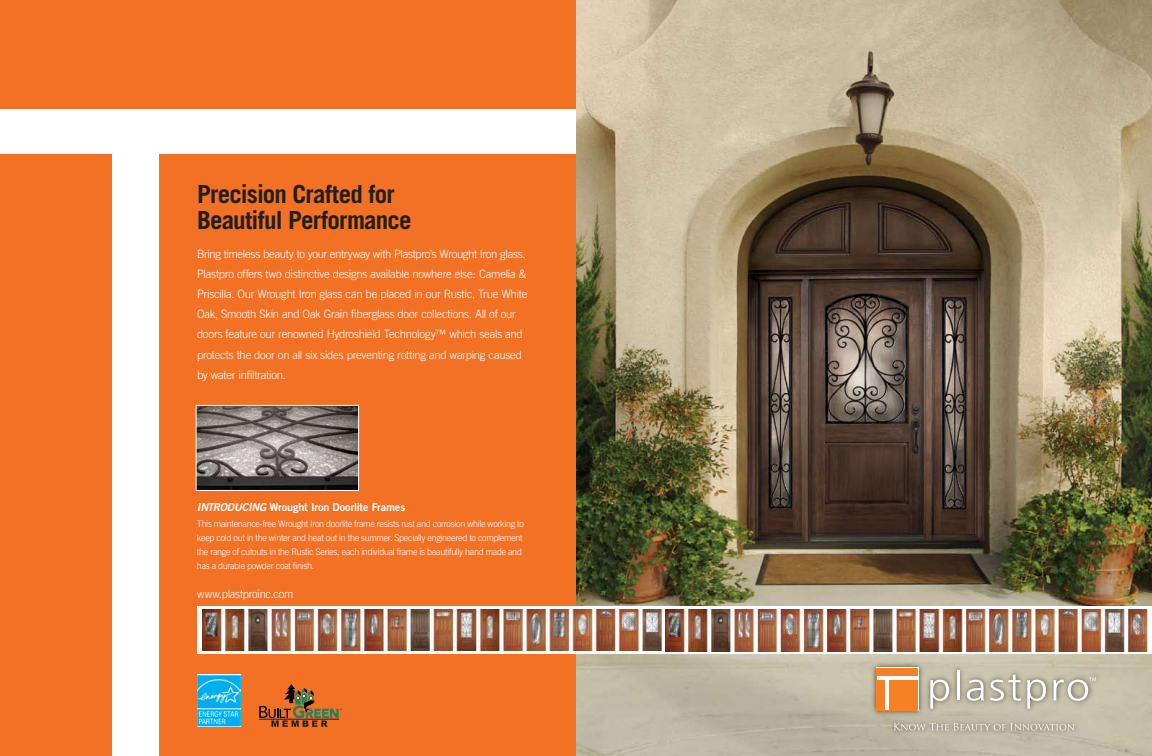
<style>
.page{position:relative;width:1152px;height:756px;background:#f37125}
.page>*{position:absolute;margin:0;border:0;box-sizing:border-box;transform-origin:0 0}
.t1{font:700 25px/26.2px "Trade Gothic";letter-spacing:-.035em;color:#231f20}
.t2{font:300 11.5px/20.2px "Trade Gothic";letter-spacing:-.025em;color:#fff}
.t3{font:11px "Trade Gothic Bold Two";letter-spacing:-.005em;color:#fff}
.t4{font:300 9.2px/14px "Trade Gothic";letter-spacing:-.035em;color:#fff}
.s1{font-style:italic}
</style>
<div class="page">
<div style="left:0;top:109px;width:753px;height:45px;background:#fff"></div>
<img style="left:576px;top:0;width:576px;height:756px">
<div style="left:112px;top:121px;width:46px;height:635px;background:#fff"></div>
<div style="left:676px;top:606px;width:476px;height:48px;background:linear-gradient(to right,#fff,#fff)"></div>
<div style="left:197px;top:606px;width:486px;height:48px;background:#fff"></div>
<img style="left:197px;top:675px;width:44px;height:52px">
<svg style="left:259px;top:684px;width:83px;height:43px"></svg>
<div style="left:869px;top:661px;width:233px;height:76px;background:#231f20;opacity:.75"></div>
<svg style="left:876px;top:667px;width:43px;height:44px"></svg>
<svg style="left:930px;top:680px;width:19px;height:29px"></svg>
<hr style="left:957px;top:671px;width:2px;height:29px;background:#fff">
<svg style="left:967px;top:680px;width:17px;height:21px"></svg>
<svg style="left:990px;top:674px;width:31px;height:27px"></svg>
<svg style="left:1027px;top:680px;width:19px;height:29px"></svg>
<svg style="left:1053px;top:677px;width:43px;height:24px"></svg>
<div style="left:877px;top:668px;width:41px;height:42px;background:#f58025"></div>
<hr style="left:877px;top:677px;width:41px;height:3px;background:#fff">
<hr style="left:886px;top:679px;width:3px;height:31px;background:#fff">
<svg style="left:894px;top:723px;width:180px;height:8px"></svg>
<img style="left:198px;top:407px;width:159px;height:82px">
<div style="left:196px;top:405px;width:163px;height:86px;border:1px solid #fff"></div>
<img style="left:202px;top:609px;width:461px;height:42px">
<img style="left:665px;top:609px;width:485px;height:42px">
<h1 class="t1" style="left:197px;top:180px;width:216px">Precision Crafted for<br>Beautiful Performance</h1>
<p class="t2" style="left:197px;top:243px;width:332px">Bring timeless beauty to your entryway with Plastpro’s Wrought Iron glass.<br>Plastpro offers two distinctive designs available nowhere else: Camelia &amp; Priscilla. Our Wrought Iron glass can be placed in our Rustic, True White Oak, Smooth Skin and Oak Grain fiberglass door collections. All of our doors feature our renowned Hydroshield Technology™ which seals and protects the door on all six sides preventing rotting and warping caused by water infiltration.</p>
<p class="t3" style="left:197px;top:501px;width:210px"><span class="s1">INTRODUCING</span> Wrought Iron Doorlite Frames</p>
<p class="t4" style="left:197px;top:517px;width:328px">This maintenance-free Wrought Iron doorlite frame resists rust and corrosion while working to keep cold out in the winter and heat out in the summer. Specially engineered to complement the range of cutouts in the Rustic Series, each individual frame is beautifully hand made and has a durable powder coat finish.</p>
<p class="t2" style="left:197px;top:583px;width:98px">www.plastproinc.com</p>
</div>
